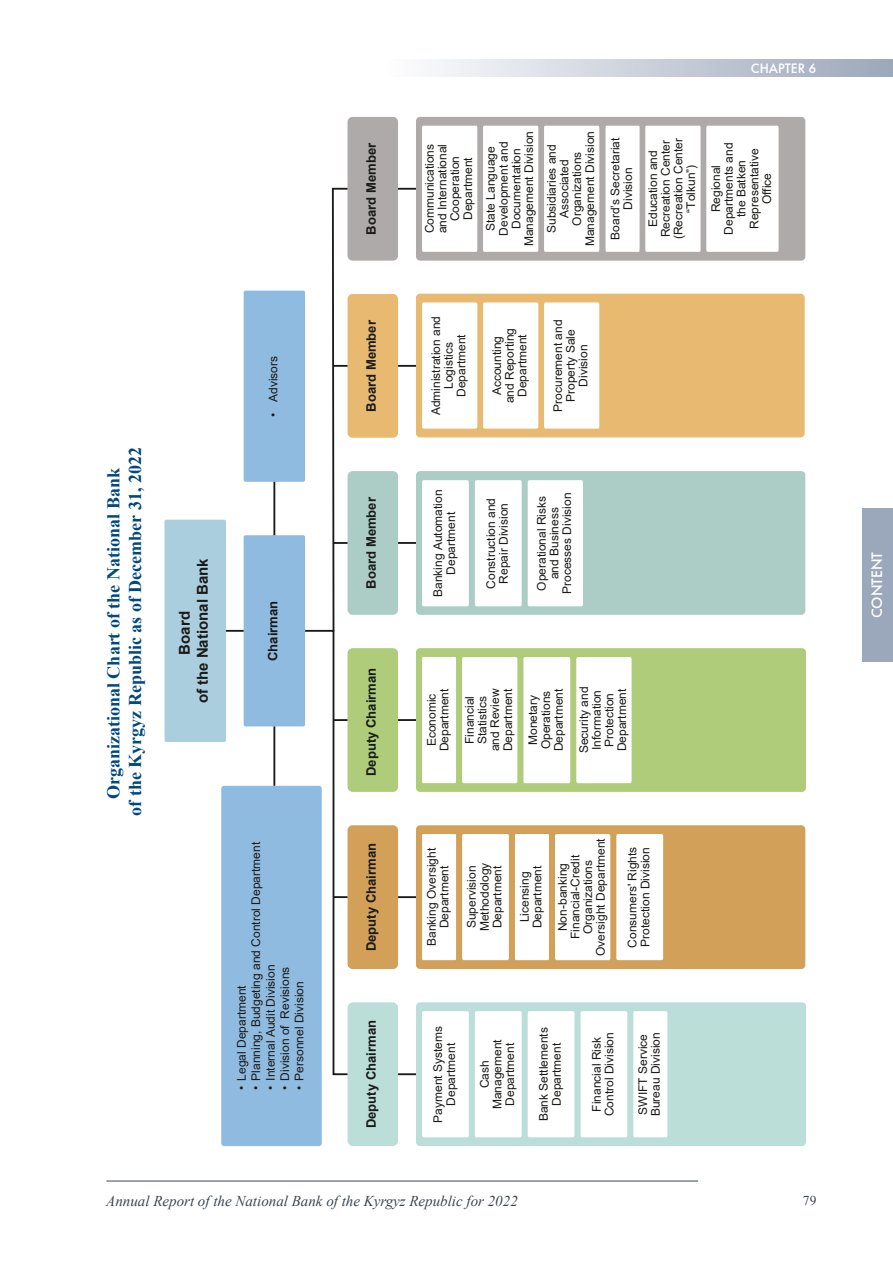
<style>
.page{position:relative;width:893px;height:1263px;background:#fff}
.page>*{position:absolute;margin:0;border:0;box-sizing:border-box;transform-origin:0 0}
.t1{font:700 18px/21.6px "Times New Roman";color:#00487e;text-align:center}
.t2{font:italic 15px "Times New Roman";color:#3b444e}
.t3{font:700 15px/18px "Arial";color:#1a1a18;text-align:center}
.t4{font:15px "KS Futuris";color:#fff}
.t5{font:13.5px "KS Futuris";color:#fff}
.t6{font:13.5px "Times New Roman";color:#3b444e}
.t7{font:700 13.05px "Arial";color:#1a1a18}
.t8{font:12px/12.8px "Arial";color:#1a1a18;text-align:center}
</style>
<div class="page">
<div style="left:380px;top:60px;width:513px;height:17px;background:linear-gradient(to right,#fffeff,#9ca7ba)"></div>
<hr style="left:106px;top:1181px;width:592px;height:1px;background:#3b4a64">
<div style="left:862px;top:508px;width:31px;height:154px;background:#9ba7ba"></div>
<div style="left:165px;top:520px;width:61px;height:222px;background:#aacede;border-radius:2px"></div>
<div style="left:416px;top:1002px;width:390px;height:144px;background:#bcded8;border-radius:4px"></div>
<div style="left:416px;top:825px;width:389px;height:144px;background:#d2a059;border-radius:4px"></div>
<div style="left:416px;top:648px;width:390px;height:144px;background:#afcc7a;border-radius:4px"></div>
<div style="left:416px;top:471px;width:389px;height:144px;background:#accdc6;border-radius:4px"></div>
<div style="left:416px;top:294px;width:389px;height:143px;background:#e8b971;border-radius:4px"></div>
<div style="left:416px;top:117px;width:389px;height:144px;background:#adaaa9;border-radius:4px"></div>
<div style="left:348px;top:1002px;width:50px;height:144px;background:#bcded8;border-radius:5px"></div>
<div style="left:348px;top:825px;width:50px;height:144px;background:#d2a059;border-radius:5px"></div>
<div style="left:348px;top:648px;width:50px;height:144px;background:#afcc7a;border-radius:5px"></div>
<div style="left:348px;top:294px;width:50px;height:144px;background:#e8b971;border-radius:5px"></div>
<div style="left:348px;top:117px;width:50px;height:144px;background:#adaaa9;border-radius:5px"></div>
<div style="left:348px;top:471px;width:50px;height:144px;background:#accdc6;border-radius:5px"></div>
<div style="left:244px;top:535px;width:61px;height:191px;background:#8fbbe0;border-radius:2px"></div>
<div style="left:221px;top:786px;width:101px;height:360px;background:#8fbbe0;border-radius:3px"></div>
<div style="left:244px;top:291px;width:61px;height:191px;background:#8fbbe0;border-radius:2px"></div>
<svg style="left:226px;top:630px;width:18px;height:2px"></svg>
<hr style="left:273px;top:726px;width:2px;height:60px;background:#1a1a18">
<hr style="left:273px;top:482px;width:2px;height:53px;background:#1a1a18">
<svg style="left:398px;top:719px;width:18px;height:2px"></svg>
<svg style="left:398px;top:896px;width:18px;height:2px"></svg>
<svg style="left:398px;top:542px;width:18px;height:2px"></svg>
<svg style="left:398px;top:1073px;width:18px;height:2px"></svg>
<svg style="left:398px;top:365px;width:18px;height:2px"></svg>
<svg style="left:398px;top:188px;width:18px;height:2px"></svg>
<svg style="left:303px;top:186px;width:46px;height:890px"></svg>
<div style="left:422px;top:657px;width:34px;height:126px;background:#fff"></div>
<div style="left:422px;top:834px;width:34px;height:126px;background:#fff"></div>
<div style="left:515px;top:834px;width:34px;height:126px;background:#fff"></div>
<div style="left:633px;top:1011px;width:34px;height:126px;background:#fff"></div>
<div style="left:422px;top:126px;width:55px;height:126px;background:#fff"></div>
<div style="left:483px;top:126px;width:55px;height:126px;background:#fff"></div>
<div style="left:544px;top:126px;width:55px;height:126px;background:#fff"></div>
<svg style="left:606px;top:126px;width:173px;height:126px;background:#f9f9f8"></svg>
<div style="left:422px;top:302px;width:55px;height:127px;background:#fff;border-radius:2px"></div>
<div style="left:483px;top:302px;width:55px;height:127px;background:#fff;border-radius:2px"></div>
<div style="left:544px;top:302px;width:55px;height:127px;background:#fff;border-radius:2px"></div>
<div style="left:422px;top:480px;width:47px;height:126px;background:#fff"></div>
<div style="left:475px;top:480px;width:47px;height:126px;background:#fff"></div>
<div style="left:523px;top:657px;width:47px;height:126px;background:#fff"></div>
<div style="left:462px;top:834px;width:47px;height:126px;background:#fff"></div>
<div style="left:616px;top:834px;width:47px;height:126px;background:#fff"></div>
<div style="left:422px;top:1011px;width:47px;height:126px;background:#fff"></div>
<div style="left:475px;top:1011px;width:47px;height:126px;background:#fff"></div>
<div style="left:528px;top:1011px;width:46px;height:126px;background:#fff"></div>
<div style="left:580px;top:1011px;width:47px;height:126px;background:#fff"></div>
<div style="left:528px;top:480px;width:55px;height:126px;background:#fff;border-radius:2px"></div>
<div style="left:462px;top:657px;width:55px;height:126px;background:#fff;border-radius:2px"></div>
<div style="left:576px;top:657px;width:56px;height:126px;background:#fff;border-radius:2px"></div>
<div style="left:555px;top:834px;width:55px;height:126px;background:#fff;border-radius:2px"></div>
<h1 class="t1" style="left:102px;top:816px;width:370px;rotate:-90deg">Organizational Chart of the National Bank<br>of the Kyrgyz Republic as of December 31, 2022</h1>
<p class="t8" style="left:267px;top:417px;width:62px;rotate:-90deg">• Advisors</p>
<p class="t3" style="left:176px;top:703px;width:147px;rotate:-90deg">Board<br>of the National Bank</p>
<p class="t7" style="left:264px;top:661px;width:62px;rotate:-90deg">Chairman</p>
<p class="t8" style="left:250px;top:1090px;width:250px;rotate:-90deg">• Planning, Budgeting and Control Department</p>
<p class="t8" style="left:264px;top:1090px;width:127px;rotate:-90deg">• Internal Audit Division</p>
<p class="t8" style="left:278px;top:1090px;width:125px;rotate:-90deg">• Division of Revisions</p>
<p class="t8" style="left:293px;top:1090px;width:110px;rotate:-90deg">• Personnel Division</p>
<p class="t8" style="left:235px;top:1090px;width:106px;rotate:-90deg">• Legal Department</p>
<p class="t7" style="left:362px;top:234px;width:93px;rotate:-90deg">Board Member</p>
<p class="t7" style="left:362px;top:412px;width:93px;rotate:-90deg">Board Member</p>
<p class="t7" style="left:362px;top:589px;width:93px;rotate:-90deg">Board Member</p>
<p class="t7" style="left:362px;top:776px;width:110px;rotate:-90deg">Deputy Chairman</p>
<p class="t7" style="left:362px;top:951px;width:110px;rotate:-90deg">Deputy Chairman</p>
<p class="t7" style="left:362px;top:1128px;width:110px;rotate:-90deg">Deputy Chairman</p>
<p class="t5" style="left:751px;top:60px;width:67px">CHAPTER 6</p>
<p class="t8" style="left:423px;top:233px;width:91px;rotate:-90deg">Communications and International<br>Cooperation<br>Department</p>
<p class="t8" style="left:484px;top:246px;width:117px;rotate:-90deg">State Language<br>Development and<br>Documentation<br>Management Division</p>
<p class="t8" style="left:545px;top:246px;width:117px;rotate:-90deg">Subsidiaries and<br>Associated<br>Organizations<br>Management Division</p>
<p class="t8" style="left:609px;top:240px;width:104px;rotate:-90deg">Board’s Secretariat<br>Division</p>
<p class="t8" style="left:646px;top:239px;width:103px;rotate:-90deg">Education and<br>Recreation Center (Recreation Center “Tolkun”)</p>
<p class="t8" style="left:709px;top:235px;width:94px;rotate:-90deg">Regional<br>Departments and the Batken<br>Representative<br>Office</p>
<p class="t8" style="left:429px;top:415px;width:101px;rotate:-90deg">Administration and<br>Logistics<br>Department</p>
<p class="t8" style="left:490px;top:403px;width:77px;rotate:-90deg">Accounting and Reporting<br>Department</p>
<p class="t8" style="left:551px;top:412px;width:94px;rotate:-90deg">Procurement and<br>Property Sale<br>Division</p>
<p class="t8" style="left:432px;top:597px;width:109px;rotate:-90deg">Banking Automation<br>Department</p>
<p class="t8" style="left:484px;top:589px;width:92px;rotate:-90deg">Construction and<br>Repair Division</p>
<p class="t8" style="left:535px;top:594px;width:103px;rotate:-90deg">Operational Risks and Business<br>Processes Division</p>
<p class="t8" style="left:425px;top:751px;width:64px;rotate:-90deg">Economic<br>Department</p>
<p class="t8" style="left:463px;top:751px;width:64px;rotate:-90deg">Financial<br>Statistics and Review<br>Department</p>
<p class="t8" style="left:577px;top:753px;width:68px;rotate:-90deg">Security and<br>Information<br>Protection<br>Department</p>
<p class="t8" style="left:527px;top:751px;width:64px;rotate:-90deg">Monetary<br>Operations<br>Department</p>
<p class="t8" style="left:425px;top:946px;width:100px;rotate:-90deg">Banking Oversight<br>Department</p>
<p class="t8" style="left:465px;top:931px;width:70px;text-align:left;rotate:-90deg">Supervision<br>Methodology<br>Department</p>
<p class="t8" style="left:518px;top:928px;width:64px;rotate:-90deg">Licensing<br>Department</p>
<p class="t8" style="left:556px;top:956px;width:119px;rotate:-90deg">Non-banking<br>Financial-Credit<br>Organizations<br>Oversight Department</p>
<p class="t8" style="left:626px;top:947px;width:102px;text-align:left;rotate:-90deg">Consumers' Rights<br>Protection Division</p>
<p class="t8" style="left:432px;top:1122px;width:98px;rotate:-90deg">Payment Systems<br>Department</p>
<p class="t8" style="left:478px;top:1109px;width:72px;rotate:-90deg">Cash<br>Management<br>Department</p>
<p class="t8" style="left:537px;top:1121px;width:96px;rotate:-90deg">Bank Settlements<br>Department</p>
<p class="t8" style="left:590px;top:1116px;width:86px;rotate:-90deg">Financial Risk<br>Control Division</p>
<p class="t8" style="left:636px;top:1116px;width:86px;text-align:left;rotate:-90deg">SWIFT Service<br>Bureau Division</p>
<p class="t2" style="left:106px;top:1191px;width:413px">Annual Report of the National Bank of the Kyrgyz Republic for 2022</p>
<p class="t6" style="left:803px;top:1191px;width:15px">79</p>
<p class="t4" style="left:868px;top:618px;width:68px;rotate:-90deg">CONTENT</p>
</div>
